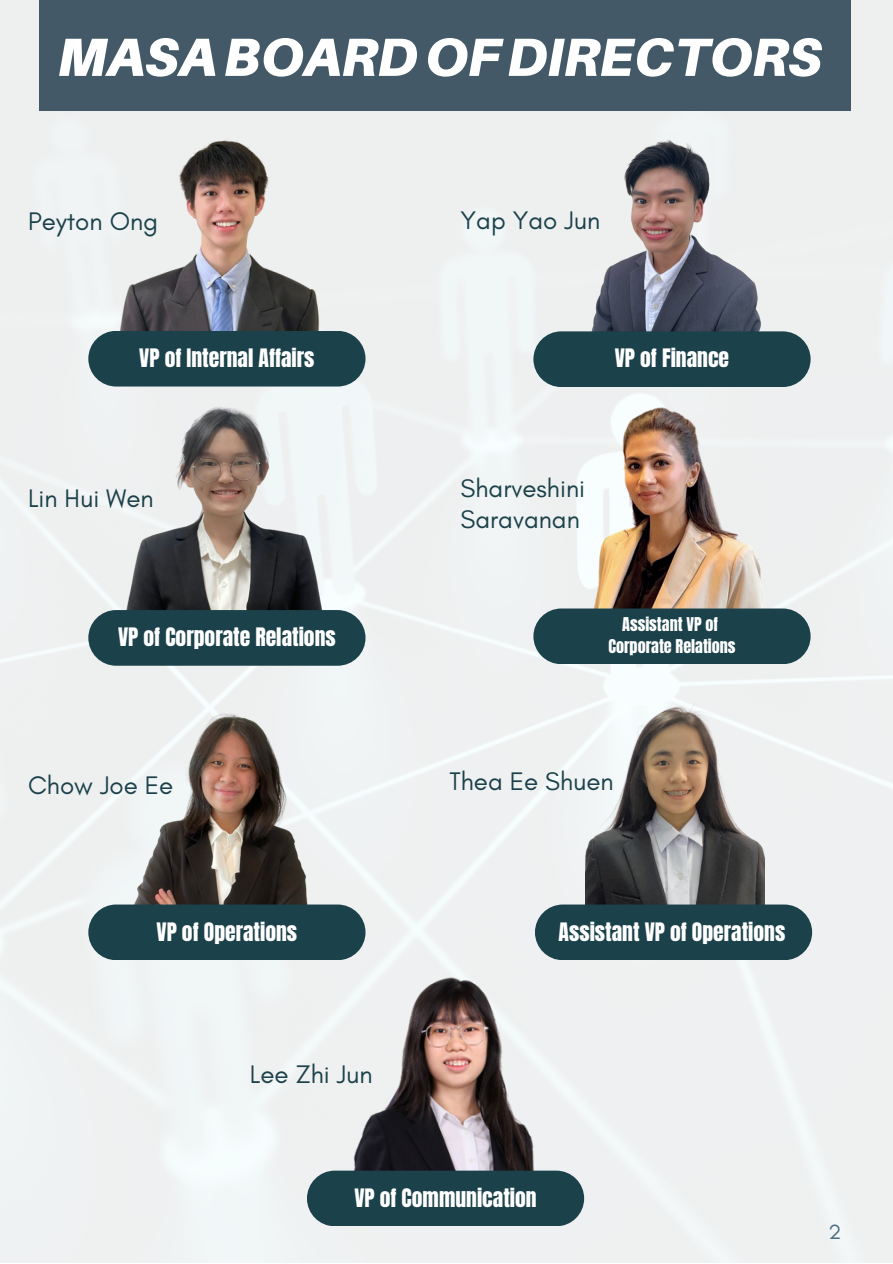
<style>
.page{position:relative;width:893px;height:1264px;background:#fff}
.page>*{position:absolute;margin:0;border:0;box-sizing:border-box;transform-origin:0 0}
.t1{font:italic 900 53.85px "Aileron";color:#fff}
.t2{font:25.95px/30.3px "Glacial Indifference";color:#1b414a}
.t3{font:21.6px "Anton";color:#fff}
.t4{font:21px "Glacial Indifference";color:#4e6e84}
.t5{font:16.2px "Anton";color:#fff}
</style>
<div class="page">
<div style="left:0;top:0;width:892px;height:1262px;background:#eff0f1"></div>
<img style="left:113px;top:681px;width:230px;height:224px">
<div style="left:39px;top:0;width:812px;height:111px;background:#435967"></div>
<img style="left:118px;top:137px;width:209px;height:194px">
<img style="left:79px;top:387px;width:296px;height:243px">
<div style="left:88px;top:331px;width:277px;height:55px;background:#1b414a;border-radius:28px"></div>
<div style="left:88px;top:610px;width:277px;height:55px;background:#1b414a;border-radius:28px"></div>
<div style="left:88px;top:904px;width:277px;height:56px;background:#1b414a;border-radius:28px"></div>
<img style="left:579px;top:112px;width:185px;height:219px">
<div style="left:533px;top:331px;width:277px;height:56px;background:#1b414a;border-radius:28px"></div>
<img style="left:548px;top:385px;width:237px;height:226px">
<div style="left:533px;top:608px;width:277px;height:56px;background:#1b414a;border-radius:28px"></div>
<img style="left:327px;top:971px;width:230px;height:200px">
<div style="left:307px;top:1170px;width:277px;height:56px;background:#1b414a;border-radius:28px"></div>
<img style="left:586px;top:681px;width:178px;height:223px">
<div style="left:535px;top:904px;width:277px;height:56px;background:#1b414a;border-radius:28px"></div>
<p class="t1" style="left:58px;top:24px;width:765px">MASABOARDOFDIRECTORS</p>
<p class="t2" style="left:28px;top:206px;width:132px">Peyton Ong</p>
<p class="t2" style="left:460px;top:205px;width:141px">Yap Yao Jun</p>
<p class="t3" style="left:139px;top:342px;width:177px">VP of Internal Affairs</p>
<p class="t2" style="left:28px;top:482px;width:127px">Lin Hui Wen</p>
<p class="t3" style="left:118px;top:621px;width:219px">VP of Corporate Relations</p>
<p class="t3" style="left:614px;top:343px;width:116px">VP of Finance</p>
<p class="t2" style="left:460px;top:473px;width:126px">Sharveshini<br>Saravanan</p>
<p class="t5" style="left:622px;top:612px;width:97px">Assistant VP of</p>
<p class="t5" style="left:608px;top:634px;width:129px">Corporate Relations</p>
<p class="t2" style="left:28px;top:769px;width:147px">Chow Joe Ee</p>
<p class="t3" style="left:156px;top:916px;width:142px">VP of Operations</p>
<p class="t2" style="left:250px;top:1058px;width:124px">Lee Zhi Jun</p>
<p class="t2" style="left:449px;top:766px;width:166px">Thea Ee Shuen</p>
<p class="t3" style="left:558px;top:916px;width:228px">Assistant VP of Operations</p>
<p class="t3" style="left:354px;top:1181px;width:184px">VP of Communication</p>
<p class="t4" style="left:828px;top:1218px;width:14px">2</p>
</div>
